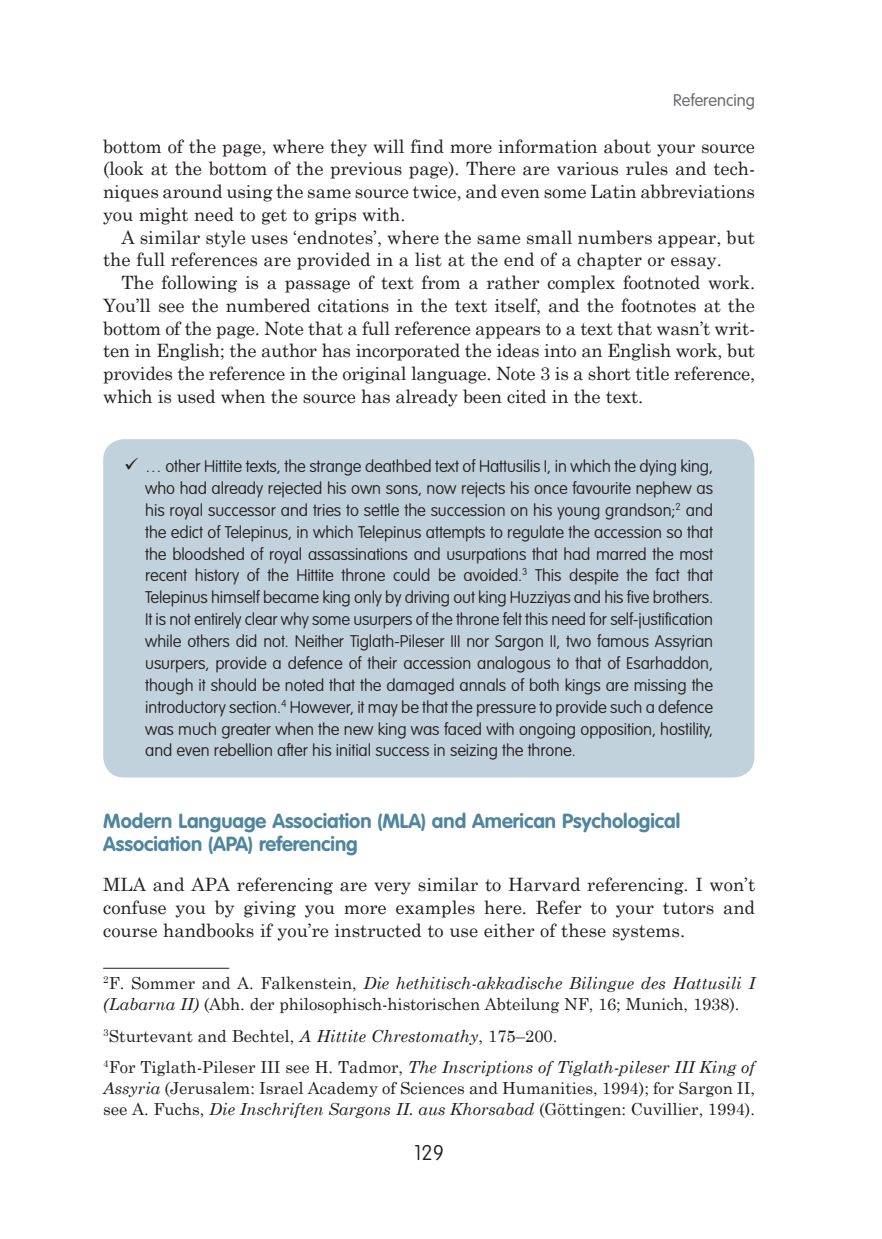
<style>
.page{position:relative;width:882px;height:1239px;background:#fff}
.page>*{position:absolute;margin:0;border:0;box-sizing:border-box;transform-origin:0 0}
.t1{font:100 21px "VAG Rounded Std";color:#231f20}
.t2{font:700 20.12px/22.8px "VAG Rounded Std";color:#4e859f}
.TEXT_IND{font:18.38px/22.8px "Century Schoolbook";color:#231f20;text-align:justify}
.TEXT{font:18.38px/22.8px "Century Schoolbook";color:#231f20;text-align:justify}
.t3{font:100 16.62px/21.9px "VAG Rounded Std";letter-spacing:-.005em;color:#231f20;text-align:justify}
.FNT{font:16.62px/21px "Century Schoolbook";color:#231f20}
.t4{font:300 16.62px "VAG Rounded Std";color:#6c6d70}
.s1{font-style:italic}
</style>
<div class="page">
<div style="left:103px;top:439px;width:651px;height:338px;background:#c2d2dc;border-radius:21px"></div>
<hr style="left:103px;top:968px;width:126px;height:1px;background:#231f20">
<p class="t4" style="left:673px;top:91px;width:84px">Referencing</p>
<p class="TEXT_IND" style="left:103px;top:133px;width:653px">bottom of the page, where they will find more information about your source (look at the bottom of the previous page). There are various rules and tech&shy;niques around using the same source twice, and even some Latin abbreviations you might need to get to grips with.</p>
<p class="TEXT_IND" style="left:103px;top:224px;width:653px;text-indent:18px">A similar style uses ‘endnotes’, where the same small numbers appear, but the full references are provided in a list at the end of a chapter or essay.</p>
<p class="TEXT_IND" style="left:103px;top:270px;width:653px;text-indent:18px">The following is a passage of text from a rather complex footnoted work.<br>You’ll see the numbered citations in the text itself, and the footnotes at the bottom of the page. Note that a full reference appears to a text that wasn’t writ&shy;ten in English; the author has incorporated the ideas into an English work, but provides the reference in the original language. Note 3 is a short title reference, which is used when the source has already been cited in the text.</p>
<p class="t3" style="left:145px;top:456px;width:569px">… other Hittite texts, the strange deathbed text of Hattusilis I, in which the dying king, who had already rejected his own sons, now rejects his once favourite nephew as his royal successor and tries to settle the succession on his young grandson;<sup>2</sup> and the edict of Telepinus, in which Telepinus attempts to regulate the accession so that the bloodshed of royal assassinations and usurpations that had marred the most recent history of the Hittite throne could be avoided.<sup>3</sup> This despite the fact that Telepinus himself became king only by driving out king Huzziyas and his five brothers.<br>It is not entirely clear why some usurpers of the throne felt this need for self-justification while others did not. Neither Tiglath-Pileser III nor Sargon II, two famous Assyrian usurpers, provide a defence of their accession analogous to that of Esarhaddon, though it should be noted that the damaged annals of both kings are missing the introductory section.<sup>4</sup> However, it may be that the pressure to provide such a defence was much greater when the new king was faced with ongoing opposition, hostility, and even rebellion after his initial success in seizing the throne.</p>
<h2 class="t2" style="left:103px;top:810px;width:578px">Modern Language Association (MLA) and American Psychological<br>Association (APA) referencing</h2>
<p class="TEXT" style="left:103px;top:872px;width:653px">MLA and APA referencing are very similar to Harvard referencing. I won’t confuse you by giving you more examples here. Refer to your tutors and course handbooks if you’re instructed to use either of these systems.</p>
<p class="FNT" style="left:103px;top:971px;width:653px"><sup>2</sup>F. Sommer and A. Falkenstein, <span class="s1">Die hethitisch-akkadische Bilingue des Hattusili I (Labarna II)</span> (Abh. der philosophisch-historischen Abteilung NF, 16; Munich, 1938).</p>
<p class="FNT" style="left:103px;top:1024px;width:456px"><sup>3</sup>Sturtevant and Bechtel, <span class="s1">A Hittite Chrestomathy</span>, 175–200.</p>
<p class="FNT" style="left:103px;top:1055px;width:653px;text-align:justify"><sup>4</sup>For Tiglath-Pileser III see H. Tadmor, <span class="s1">The Inscriptions of Tiglath-pileser III King of Assyria</span> (Jerusalem: Israel Academy of Sciences and Humanities, 1994); for Sargon II, see A. Fuchs, <span class="s1">Die Inschriften Sargons II. aus Khorsabad</span> (Göttingen: Cuvillier, 1994).</p>
<p class="t1" style="left:414px;top:1141px;width:31px">129</p>
</div>
